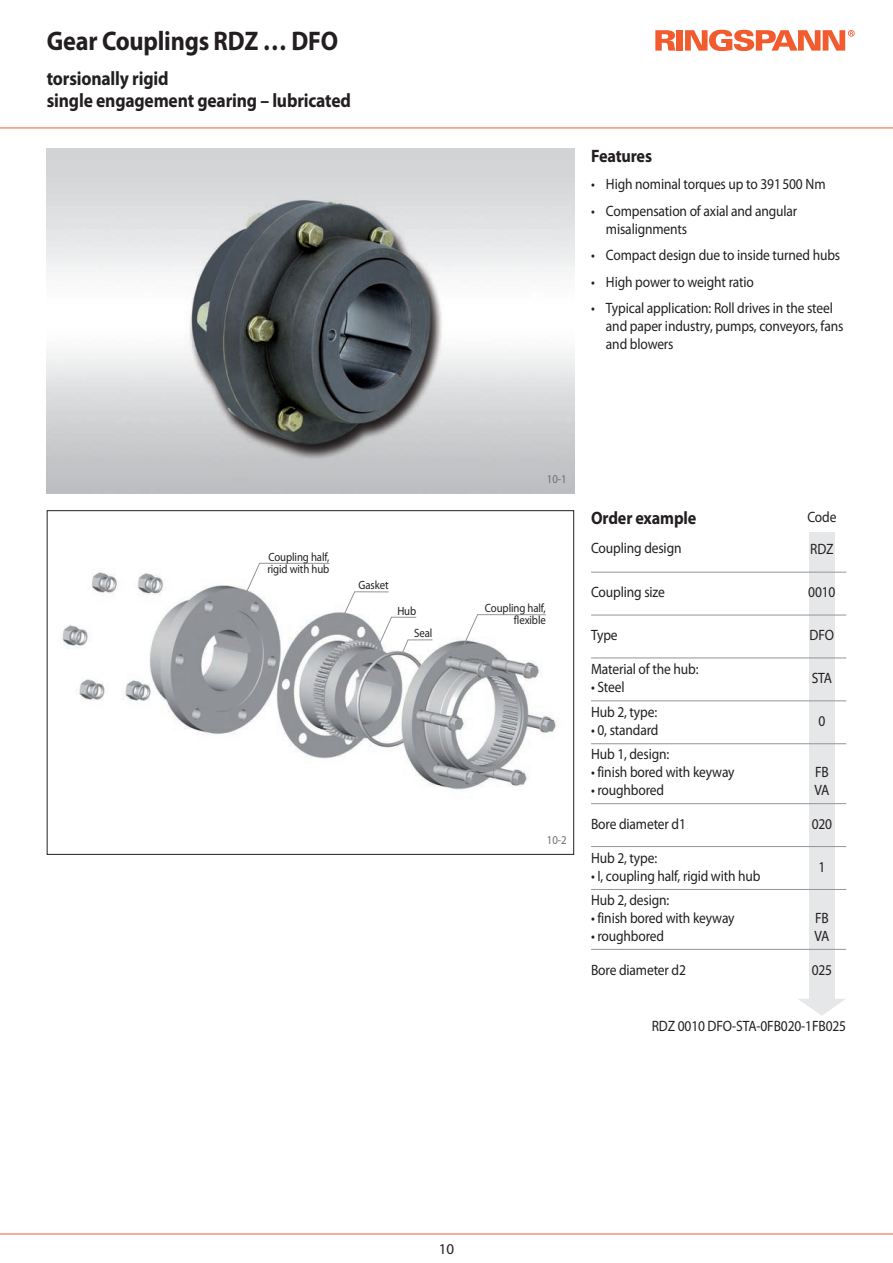
<style>
.page{position:relative;width:893px;height:1263px;background:#fff}
.page>*{position:absolute;margin:0;border:0;box-sizing:border-box;transform-origin:0 0}
.t1{font:700 27px "Myriad Pro";letter-spacing:-.01em;color:#231f20;scale:.9 1}
.t2{font:700 19.5px/22.2px "Myriad Pro";letter-spacing:-.01em;color:#231f20;scale:.9 1}
.t3{font:700 18px "Myriad Pro";letter-spacing:-.01em;color:#231f20;scale:.9 1}
.t4{font:15px/18px "Myriad Pro";letter-spacing:-.01em;color:#231f20;scale:.9 1}
.t5{font:15px "Myriad Pro";letter-spacing:-.01em;color:#231f20}
.t6{font:12px/12px "Myriad Pro";letter-spacing:-.01em;color:#231f20;scale:.9 1}
.t7{font:12px "Myriad Pro";color:#6c6d70;scale:.9 1}
</style>
<div class="page">
<img style="left:62px;top:572px;width:495px;height:218px">
<svg style="left:675px;top:30px;width:2px;height:21px"></svg>
<svg style="left:655px;top:30px;width:20px;height:21px"></svg>
<div style="left:677px;top:30px;width:6px;height:21px;background:#f15b2e"></div>
<svg style="left:685px;top:30px;width:170px;height:21px"></svg>
<hr style="left:0;top:128px;width:893px;height:1px;background:#f15b2e">
<hr style="left:0;top:1233px;width:893px;height:1px;background:#f15b2e">
<img style="left:47px;top:149px;width:527px;height:344px">
<div style="left:809px;top:532px;width:25px;height:469px;background:#e6e7e9"></div>
<svg style="left:798px;top:999px;width:47px;height:17px"></svg>
<hr style="left:591px;top:572px;width:255px;height:1px;background:#939598">
<hr style="left:591px;top:615px;width:255px;height:1px;background:#939598">
<hr style="left:591px;top:658px;width:255px;height:1px;background:#939598">
<hr style="left:591px;top:701px;width:255px;height:1px;background:#939598">
<hr style="left:591px;top:743px;width:255px;height:1px;background:#939598">
<hr style="left:591px;top:803px;width:255px;height:1px;background:#939598">
<hr style="left:591px;top:846px;width:255px;height:1px;background:#939598">
<hr style="left:591px;top:889px;width:255px;height:1px;background:#939598">
<hr style="left:591px;top:949px;width:255px;height:1px;background:#939598">
<svg style="left:242px;top:562px;width:88px;height:40px"></svg>
<svg style="left:460px;top:614px;width:87px;height:39px"></svg>
<svg style="left:340px;top:591px;width:93px;height:64px"></svg>
<h1 class="t1" style="left:47px;top:31px;width:325px">Gear Couplings RDZ … DFO</h1>
<h2 class="t2" style="left:47px;top:69px;width:339px">torsionally rigid<br>single engagement gearing – lubricated</h2>
<p class="t6" style="left:267px;top:552px;width:70px">Coupling half, rigid with hub</p>
<p class="t6" style="left:359px;top:580px;width:35px">Gasket</p>
<p class="t6" style="left:397px;top:606px;width:23px">Hub</p>
<p class="t6" style="left:414px;top:628px;width:22px">Seal</p>
<p class="t3" style="left:591px;top:150px;width:69px">Features</p>
<p class="t4" style="left:591px;top:176px;width:262px">• High nominal torques up to 391 500 Nm</p>
<p class="t4" style="left:606px;top:203px;width:214px;text-indent:-15px">• Compensation of axial and angular misalignments</p>
<p class="t4" style="left:591px;top:247px;width:278px">• Compact design due to inside turned hubs</p>
<p class="t4" style="left:591px;top:274px;width:182px">• High power to weight ratio</p>
<p class="t4" style="left:606px;top:301px;width:265px;text-indent:-15px">• Typical application: Roll drives in the steel and paper industry, pumps, conveyors, fans and blowers</p>
<p class="t7" style="left:547px;top:474px;width:23px">10-1</p>
<p class="t6" style="left:485px;top:603px;width:69px;text-align:right">Coupling half, flexible</p>
<p class="t7" style="left:547px;top:836px;width:23px">10-2</p>
<p class="t3" style="left:591px;top:511px;width:119px">Order example</p>
<p class="t4" style="left:807px;top:509px;width:34px">Code</p>
<p class="t4" style="left:591px;top:540px;width:102px">Coupling design</p>
<p class="t4" style="left:810px;top:542px;width:28px">RDZ</p>
<p class="t4" style="left:591px;top:584px;width:83px">Coupling size</p>
<p class="t4" style="left:808px;top:584px;width:32px">0010</p>
<p class="t4" style="left:591px;top:627px;width:31px">Type</p>
<p class="t4" style="left:810px;top:627px;width:29px">DFO</p>
<p class="t4" style="left:591px;top:661px;width:121px">Material of the hub:</p>
<p class="t4" style="left:591px;top:679px;width:39px">• Steel</p>
<p class="t4" style="left:812px;top:670px;width:24px">STA</p>
<p class="t4" style="left:591px;top:704px;width:75px">Hub 2, type:</p>
<p class="t4" style="left:591px;top:722px;width:76px">• 0, standard</p>
<p class="t4" style="left:591px;top:747px;width:88px">Hub 1, design:</p>
<p class="t4" style="left:591px;top:765px;width:161px">• finish bored with keyway</p>
<p class="t4" style="left:591px;top:783px;width:83px">• roughbored</p>
<p class="t4" style="left:818px;top:713px;width:9px">0</p>
<p class="t4" style="left:814px;top:765px;width:18px">FB<br>VA</p>
<p class="t4" style="left:591px;top:816px;width:107px">Bore diameter d1</p>
<p class="t4" style="left:812px;top:816px;width:24px">020</p>
<p class="t4" style="left:591px;top:850px;width:75px">Hub 2, type:</p>
<p class="t4" style="left:591px;top:868px;width:190px">• I, coupling half, rigid with hub</p>
<p class="t4" style="left:818px;top:859px;width:9px">1</p>
<p class="t4" style="left:591px;top:892px;width:88px">Hub 2, design:</p>
<p class="t4" style="left:591px;top:910px;width:161px">• finish bored with keyway</p>
<p class="t4" style="left:591px;top:928px;width:83px">• roughbored</p>
<p class="t4" style="left:814px;top:910px;width:18px">FB<br>VA</p>
<p class="t4" style="left:591px;top:962px;width:107px">Bore diameter d2</p>
<p class="t4" style="left:812px;top:962px;width:24px">025</p>
<p class="t4" style="left:652px;top:1018px;width:218px">RDZ 0010 DFO-STA-0FB020-1FB025</p>
<p class="t5" style="left:439px;top:1244px;width:17px">10</p>
</div>
